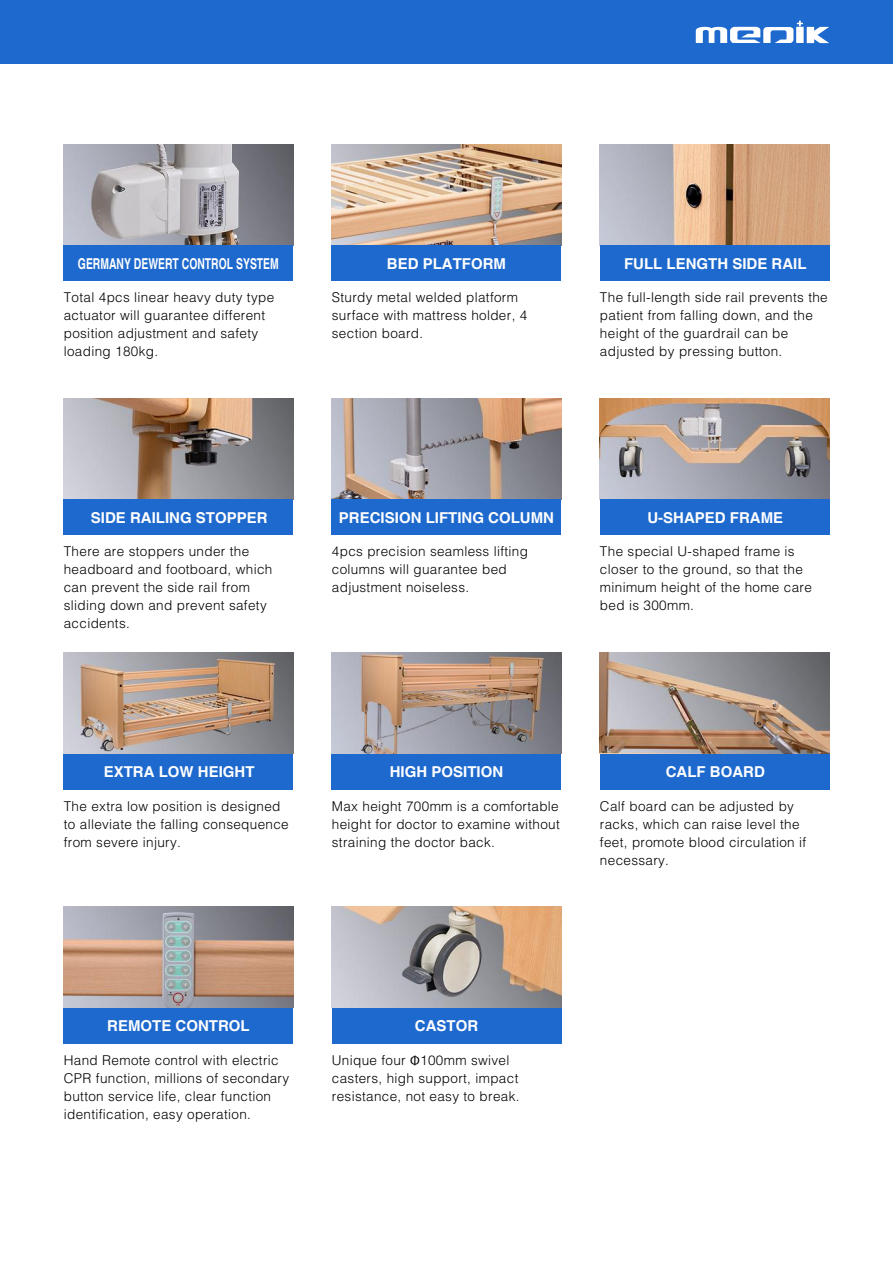
<style>
.page{position:relative;width:893px;height:1263px;background:#fff}
.page>*{position:absolute;margin:0;border:0;box-sizing:border-box;transform-origin:0 0}
.t1{font:700 15px "Helvetica";color:#fff}
.t2{font:700 15px "Helvetica";color:#fff;scale:.69 1}
.t3{font:300 13.5px/18px "Helvetica";letter-spacing:.025em;color:#000}
.s1{font-family:"Myriad Pro";font-weight:400}
</style>
<div class="page">
<div style="left:0;top:0;width:893px;height:64px;background:#1e69cd"></div>
<svg style="left:696px;top:21px;width:133px;height:22px"></svg>
<img style="left:64px;top:144px;width:229px;height:101px">
<div style="left:64px;top:245px;width:229px;height:36px;background:#1e69cd"></div>
<img style="left:332px;top:144px;width:229px;height:101px">
<div style="left:332px;top:245px;width:229px;height:36px;background:#1e69cd"></div>
<img style="left:600px;top:144px;width:229px;height:101px">
<div style="left:600px;top:245px;width:229px;height:36px;background:#1e69cd"></div>
<img style="left:64px;top:398px;width:229px;height:101px">
<div style="left:64px;top:499px;width:229px;height:36px;background:#1e69cd"></div>
<img style="left:332px;top:398px;width:229px;height:101px">
<div style="left:332px;top:499px;width:229px;height:36px;background:#1e69cd"></div>
<img style="left:600px;top:398px;width:229px;height:101px">
<div style="left:600px;top:499px;width:229px;height:36px;background:#1e69cd"></div>
<img style="left:64px;top:652px;width:229px;height:101px">
<div style="left:64px;top:753px;width:229px;height:36px;background:#1e69cd"></div>
<img style="left:332px;top:652px;width:229px;height:101px">
<div style="left:332px;top:753px;width:229px;height:36px;background:#1e69cd"></div>
<img style="left:600px;top:652px;width:229px;height:101px">
<div style="left:600px;top:753px;width:229px;height:36px;background:#1e69cd"></div>
<img style="left:332px;top:907px;width:229px;height:101px">
<div style="left:332px;top:1008px;width:229px;height:36px;background:#1e69cd"></div>
<img style="left:64px;top:907px;width:229px;height:101px">
<div style="left:64px;top:1008px;width:229px;height:36px;background:#1e69cd"></div>
<p class="t2" style="left:78px;top:254px;width:293px">GERMANY DEWERT CONTROL SYSTEM</p>
<p class="t3" style="left:64px;top:288px;width:212px">Total 4pcs linear heavy duty type actuator will guarantee different position adjustment and safety loading 180kg.</p>
<p class="t1" style="left:387px;top:254px;width:121px">BED PLATFORM</p>
<p class="t3" style="left:332px;top:288px;width:197px">Sturdy metal welded platform surface with mattress holder, 4 section board.</p>
<p class="t1" style="left:624px;top:254px;width:184px">FULL LENGTH SIDE RAIL</p>
<p class="t3" style="left:600px;top:288px;width:229px">The full-length side rail prevents the patient from falling down, and the height of the guardrail can be adjusted by pressing button.</p>
<p class="t1" style="left:91px;top:508px;width:178px">SIDE RAILING STOPPER</p>
<p class="t3" style="left:64px;top:542px;width:210px">There are stoppers under the headboard and footboard, which can prevent the side rail from sliding down and prevent safety accidents.</p>
<p class="t1" style="left:339px;top:508px;width:217px">PRECISION LIFTING COLUMN</p>
<p class="t3" style="left:332px;top:542px;width:198px">4pcs precision seamless lifting columns will guarantee bed adjustment noiseless.</p>
<p class="t1" style="left:647px;top:508px;width:137px">U-SHAPED FRAME</p>
<p class="t3" style="left:600px;top:542px;width:213px">The special U-shaped frame is closer to the ground, so that the minimum height of the home care bed is 300mm.</p>
<p class="t1" style="left:104px;top:763px;width:152px">EXTRA LOW HEIGHT</p>
<p class="t3" style="left:64px;top:796px;width:226px">The extra low position is designed to alleviate the falling consequence from severe injury.</p>
<p class="t1" style="left:390px;top:763px;width:115px">HIGH POSITION</p>
<p class="t3" style="left:332px;top:796px;width:229px;text-align:justify">Max height 700mm is a comfortable height for doctor to examine without straining the doctor back.</p>
<p class="t1" style="left:666px;top:763px;width:101px">CALF BOARD</p>
<p class="t3" style="left:600px;top:796px;width:208px">Calf board can be adjusted by racks, which can raise level the feet, promote blood circulation if necessary.</p>
<p class="t1" style="left:107px;top:1017px;width:144px">REMOTE CONTROL</p>
<p class="t3" style="left:64px;top:1051px;width:227px">Hand Remote control with electric CPR function, millions of secondary button service life, clear function identification, easy operation.</p>
<p class="t1" style="left:415px;top:1017px;width:65px">CASTOR</p>
<p class="t3" style="left:332px;top:1051px;width:189px">Unique four <span class="s1">Φ</span>100mm swivel casters, high support, impact resistance, not easy to break.</p>
</div>
